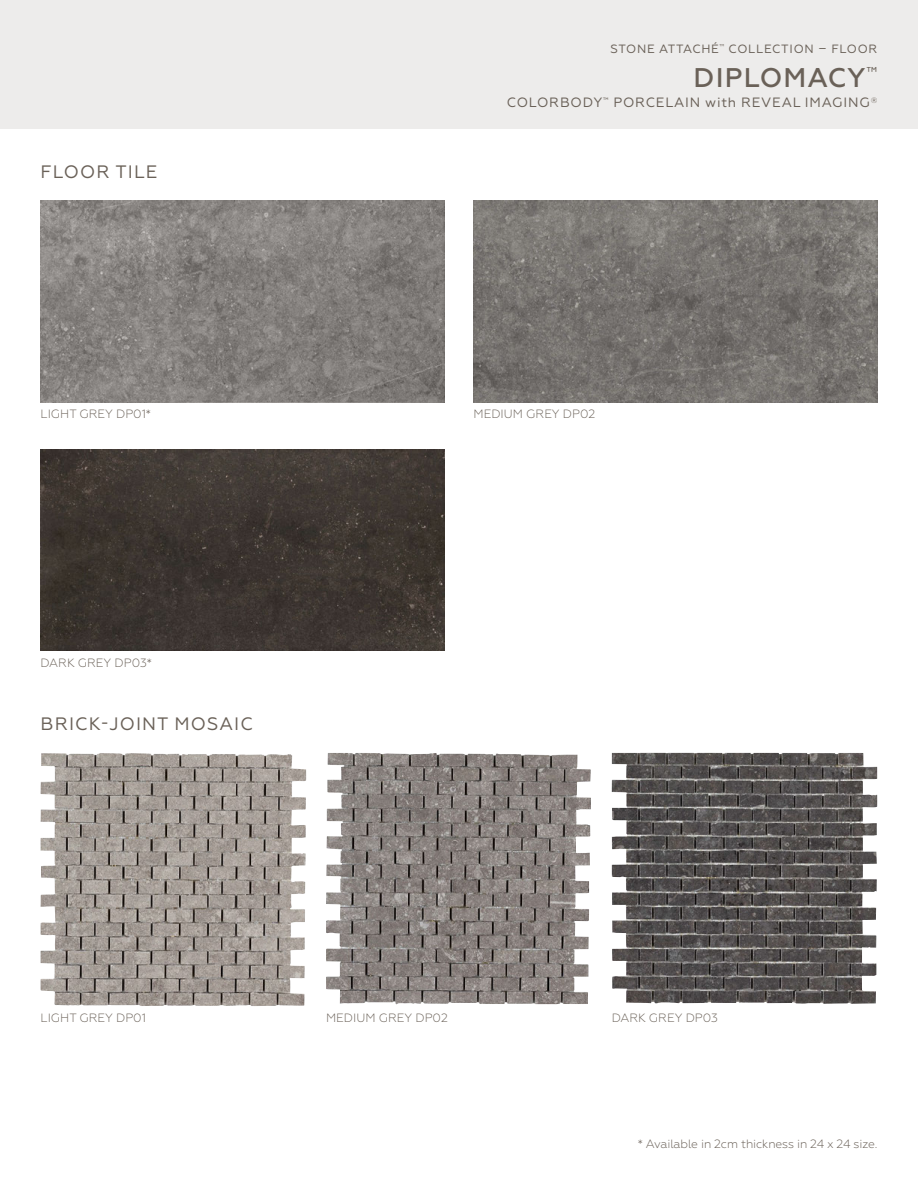
<style>
.page{position:relative;width:918px;height:1188px;background:#fff}
.page>*{position:absolute;margin:0;border:0;box-sizing:border-box;transform-origin:0 0}
.DAL_SS_Header_-_Insi{font:500 27px "Geometria";letter-spacing:.04em;color:#6a6158}
.t1{font:18px "Geometria";letter-spacing:.06em;color:#6a6158}
.DAL_SS_Header_Second{font:13.5px "Geometria";letter-spacing:.06em;color:#6a6158}
.DAL_SS_Swatch_Descri{font:300 12px "Geometria";color:#6a6158}
.DAL_SS_Chart_Text_No{font:300 12px "Geometria";letter-spacing:-.01em;color:#6a6158}
.DAL_SS_Header_Produc{font:12px "Geometria";letter-spacing:.06em;color:#6a6158}
</style>
<div class="page">
<div style="left:0;top:0;width:918px;height:129px;background:#edeceb"></div>
<img style="left:40px;top:201px;width:405px;height:201px">
<img style="left:40px;top:449px;width:404px;height:202px">
<img style="left:473px;top:201px;width:405px;height:201px">
<img style="left:40px;top:753px;width:265px;height:253px">
<img style="left:326px;top:753px;width:263px;height:252px">
<img style="left:612px;top:753px;width:265px;height:251px">
<p class="t1" style="left:41px;top:161px;width:118px">FLOOR TILE</p>
<p class="DAL_SS_Swatch_Descri" style="left:41px;top:407px;width:112px">LIGHT GREY DP01*</p>
<p class="DAL_SS_Swatch_Descri" style="left:41px;top:656px;width:113px">DARK GREY DP03*</p>
<p class="t1" style="left:41px;top:713px;width:214px">BRICK-JOINT MOSAIC</p>
<p class="DAL_SS_Header_Produc" style="left:610px;top:42px;width:269px">STONE ATTACHÉ<sup>™</sup> COLLECTION – FLOOR</p>
<p class="DAL_SS_Header_-_Insi" style="left:694px;top:62px;width:185px">DIPLOMACY<sup>™</sup></p>
<p class="DAL_SS_Header_Second" style="left:507px;top:95px;width:372px">COLORBODY<sup>™</sup> PORCELAIN with REVEAL IMAGING<sup>®</sup></p>
<p class="DAL_SS_Swatch_Descri" style="left:474px;top:407px;width:123px">MEDIUM GREY DP02</p>
<p class="DAL_SS_Swatch_Descri" style="left:41px;top:1011px;width:107px">LIGHT GREY DP01</p>
<p class="DAL_SS_Swatch_Descri" style="left:326px;top:1011px;width:123px">MEDIUM GREY DP02</p>
<p class="DAL_SS_Swatch_Descri" style="left:612px;top:1011px;width:108px">DARK GREY DP03</p>
<p class="DAL_SS_Chart_Text_No" style="left:638px;top:1136px;width:241px">* Available in 2cm thickness in 24 x 24 size.</p>
</div>
